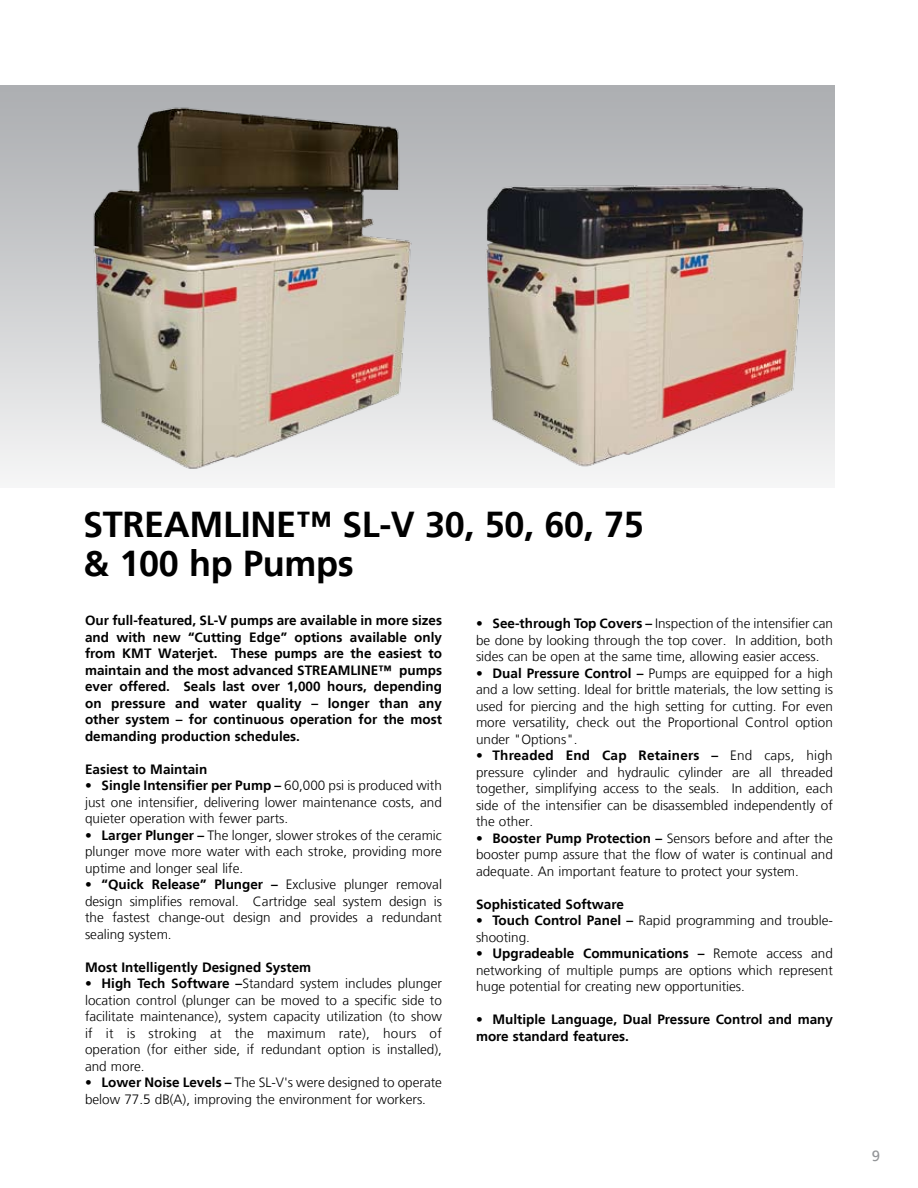
<style>
.page{position:relative;width:918px;height:1188px;background:#fff}
.page>*{position:absolute;margin:0;border:0;box-sizing:border-box;transform-origin:0 0}
.t1{font:700 36px/39px "Frutiger";letter-spacing:-.01em;color:#000}
.t2{font:15px "Frutiger";color:#939598}
.t3{font:300 13.5px/16.5px "Frutiger";color:#000;text-align:justify}
.t4{font:700 13.5px/16.5px "Frutiger";color:#000;text-align:justify}
.s1{font-weight:700}
</style>
<div class="page">
<div style="left:0;top:85px;width:835px;height:402px;background:linear-gradient(to bottom,#a9abaf,#f4f4f5)"></div>
<img style="left:476px;top:176px;width:342px;height:296px">
<img style="left:84px;top:97px;width:336px;height:376px">
<h1 class="t1" style="left:83px;top:506px;width:562px">STREAMLINE™ SL-V 30, 50, 60, 75 &amp; 100 hp Pumps</h1>
<p class="t4" style="left:85px;top:612px;width:358px">Our full-featured, SL-V pumps are available in more sizes and with new “Cutting Edge” options available only from KMT Waterjet. These pumps are the easiest to maintain and the most advanced STREAMLINE™ pumps ever offered. Seals last over 1,000 hours, depending on pressure and water quality – longer than any other system – for continuous operation for the most demanding production schedules.</p>
<p class="t4" style="left:85px;top:761px;width:124px">Easiest to Maintain</p>
<p class="t3" style="left:85px;top:778px;width:358px"><span class="s1">• Single Intensifier per Pump –</span> 60,000 psi is produced with just one intensifier, delivering lower maintenance costs, and quieter operation with fewer parts.</p>
<p class="t3" style="left:85px;top:827px;width:358px"><span class="s1">• Larger Plunger –</span> The longer, slower strokes of the ceramic plunger move more water with each stroke, providing more uptime and longer seal life.</p>
<p class="t3" style="left:85px;top:877px;width:358px"><span class="s1">• “Quick Release” Plunger –</span> Exclusive plunger removal design simplifies removal. Cartridge seal system design is the fastest change-out design and provides a redundant sealing system.</p>
<p class="t4" style="left:85px;top:959px;width:228px">Most Intelligently Designed System</p>
<p class="t3" style="left:85px;top:976px;width:358px"><span class="s1">• High Tech Software –</span>Standard system includes plunger location control (plunger can be moved to a specific side to facilitate maintenance), system capacity utilization (to show if it is stroking at the maximum rate), hours of operation (for either side, if redundant option is installed), and more.</p>
<p class="t3" style="left:85px;top:1075px;width:358px"><span class="s1">• Lower Noise Levels –</span> The SL-V's were designed to operate below 77.5 dB(A), improving the environment for workers.</p>
<p class="t3" style="left:476px;top:616px;width:358px"><span class="s1">• See-through Top Covers –</span> Inspection of the intensifier can be done by looking through the top cover. In addition, both sides can be open at the same time, allowing easier access.</p>
<p class="t3" style="left:476px;top:665px;width:359px"><span class="s1">• Dual Pressure Control –</span> Pumps are equipped for a high and a low setting. Ideal for brittle materials, the low setting is used for piercing and the high setting for cutting. For even more versatility, check out the Proportional Control option under "Options".</p>
<p class="t3" style="left:476px;top:748px;width:358px"><span class="s1">• Threaded End Cap Retainers –</span> End caps, high pressure cylinder and hydraulic cylinder are all threaded together, simplifying access to the seals. In addition, each side of the intensifier can be disassembled independently of the other.</p>
<p class="t3" style="left:476px;top:830px;width:358px"><span class="s1">• Booster Pump Protection –</span> Sensors before and after the booster pump assure that the flow of water is continual and adequate. An important feature to protect your system.</p>
<p class="t4" style="left:476px;top:896px;width:149px">Sophisticated Software</p>
<p class="t3" style="left:476px;top:913px;width:358px"><span class="s1">• Touch Control Panel –</span> Rapid programming and trouble&shy;shooting.</p>
<p class="t3" style="left:476px;top:946px;width:358px"><span class="s1">• Upgradeable Communications –</span> Remote access and networking of multiple pumps are options which represent huge potential for creating new opportunities.</p>
<p class="t4" style="left:476px;top:1012px;width:358px">• Multiple Language, Dual Pressure Control and many more standard features.</p>
<p class="t2" style="left:872px;top:1147px;width:10px">9</p>
</div>
